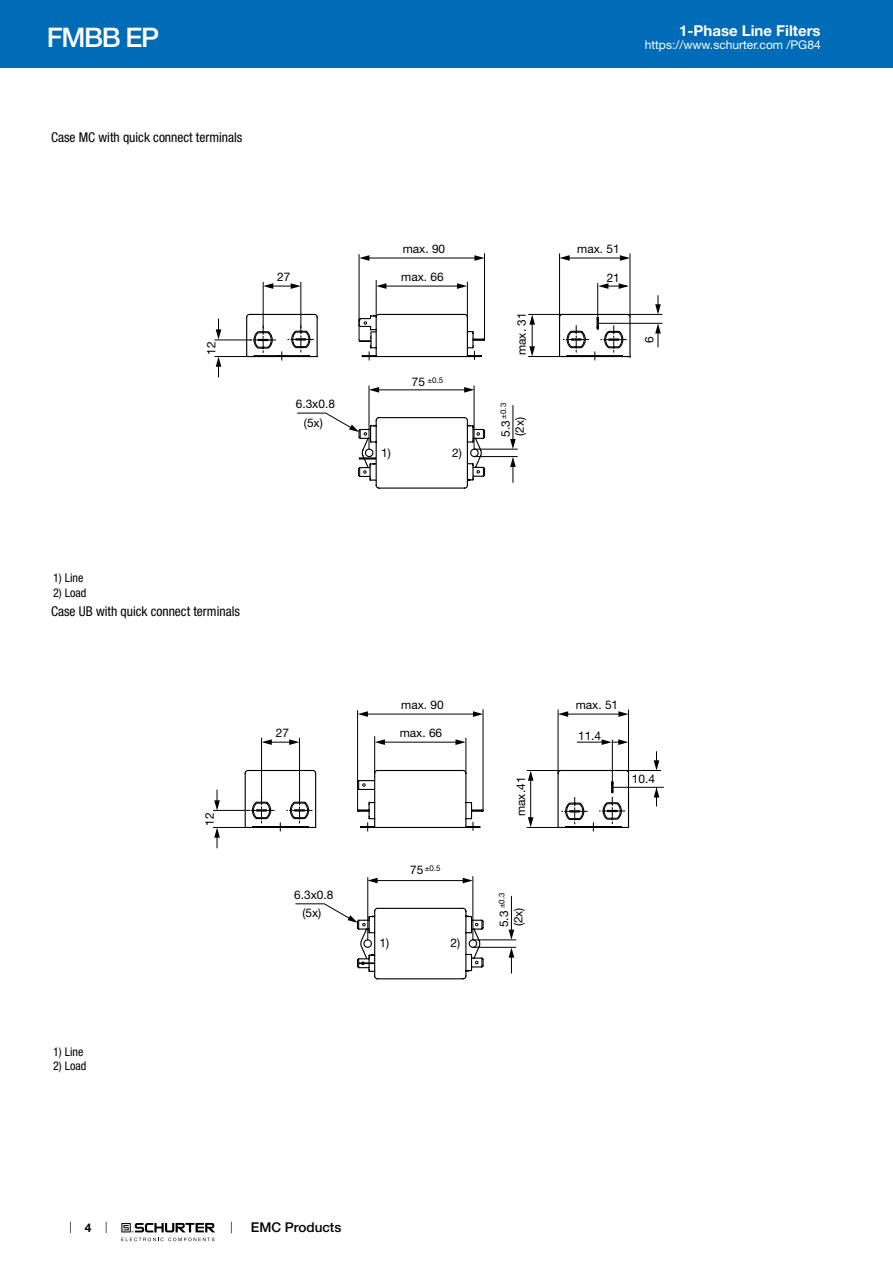
<style>
.page{position:relative;width:893px;height:1263px;background:#fff}
.page>*{position:absolute;margin:0;border:0;box-sizing:border-box;transform-origin:0 0}
.t1{font:500 27px "Helvetica Neue LT";letter-spacing:-.05em;color:#fff}
.t2{font:700 15px "Helvetica Neue LT";color:#fff}
.t3{font:condensed 13.5px "Helvetica Neue LT";color:#000}
.t4{font:500 13.5px "Helvetica Neue LT";color:#000}
.t5{font:12px "Helvetica Neue LT";color:#fff}
.t6{font:condensed 12px "Helvetica Neue LT";color:#000}
.t7{font:700 12px "Helvetica Neue LT";color:#000}
.t8{font:11.85px/18px "Helvetica Neue LT";color:#000}
.t9{font:7.95px "Helvetica Neue LT";color:#000}
.s1{font-size:11.85px}
</style>
<div class="page">
<svg style="left:70px;top:1221px;width:1px;height:12px"></svg>
<svg style="left:121px;top:1223px;width:94px;height:18px"></svg>
<div style="left:0;top:0;width:893px;height:68px;background:#006bb6"></div>
<svg style="left:375px;top:313px;width:256px;height:176px"></svg>
<hr style="left:366px;top:258px;width:113px;height:1px;background:#000">
<hr style="left:565px;top:258px;width:59px;height:1px;background:#000">
<hr style="left:532px;top:318px;width:1px;height:33px;background:#000">
<hr style="left:376px;top:280px;width:1px;height:37px;background:#000">
<hr style="left:359px;top:254px;width:1px;height:85px;background:#000">
<hr style="left:484px;top:253px;width:1px;height:86px;background:#000">
<hr style="left:528px;top:314px;width:34px;height:1px;background:#000">
<hr style="left:528px;top:356px;width:31px;height:1px;background:#000">
<hr style="left:559px;top:254px;width:1px;height:63px;background:#000">
<hr style="left:630px;top:254px;width:1px;height:63px;background:#000">
<hr style="left:598px;top:323px;width:64px;height:1px;background:#000">
<hr style="left:628px;top:314px;width:34px;height:1px;background:#000">
<hr style="left:597px;top:283px;width:1px;height:37px;background:#000">
<svg style="left:214px;top:282px;width:304px;height:199px"></svg>
<svg style="left:376px;top:283px;width:10px;height:6px"></svg>
<svg style="left:457px;top:283px;width:10px;height:6px"></svg>
<svg style="left:263px;top:283px;width:38px;height:6px"></svg>
<svg style="left:359px;top:255px;width:10px;height:6px"></svg>
<svg style="left:474px;top:255px;width:10px;height:6px"></svg>
<svg style="left:598px;top:283px;width:31px;height:6px"></svg>
<svg style="left:559px;top:255px;width:11px;height:6px"></svg>
<svg style="left:620px;top:255px;width:10px;height:6px"></svg>
<svg style="left:369px;top:387px;width:10px;height:6px"></svg>
<svg style="left:464px;top:387px;width:10px;height:6px"></svg>
<svg style="left:529px;top:346px;width:6px;height:10px"></svg>
<svg style="left:529px;top:314px;width:6px;height:11px"></svg>
<svg style="left:655px;top:296px;width:6px;height:18px"></svg>
<svg style="left:655px;top:323px;width:6px;height:24px"></svg>
<svg style="left:510px;top:439px;width:6px;height:10px"></svg>
<svg style="left:510px;top:457px;width:6px;height:25px"></svg>
<svg style="left:216px;top:329px;width:5px;height:11px"></svg>
<svg style="left:216px;top:357px;width:5px;height:10px"></svg>
<svg style="left:349px;top:425px;width:10px;height:7px"></svg>
<svg style="left:563px;top:325px;width:26px;height:32px"></svg>
<svg style="left:595px;top:317px;width:31px;height:44px"></svg>
<svg style="left:250px;top:326px;width:26px;height:27px"></svg>
<svg style="left:282px;top:325px;width:31px;height:36px"></svg>
<svg style="left:357px;top:314px;width:20px;height:27px"></svg>
<svg style="left:357px;top:462px;width:20px;height:19px"></svg>
<svg style="left:374px;top:769px;width:256px;height:210px"></svg>
<hr style="left:364px;top:714px;width:113px;height:1px;background:#000">
<hr style="left:564px;top:714px;width:58px;height:1px;background:#000">
<hr style="left:530px;top:774px;width:1px;height:48px;background:#000">
<hr style="left:374px;top:736px;width:1px;height:37px;background:#000">
<hr style="left:357px;top:710px;width:1px;height:100px;background:#000">
<hr style="left:483px;top:709px;width:1px;height:101px;background:#000">
<hr style="left:527px;top:770px;width:34px;height:1px;background:#000">
<hr style="left:527px;top:827px;width:31px;height:1px;background:#000">
<hr style="left:558px;top:710px;width:1px;height:63px;background:#000">
<hr style="left:628px;top:710px;width:1px;height:63px;background:#000">
<hr style="left:613px;top:787px;width:51px;height:1px;background:#000">
<hr style="left:626px;top:770px;width:35px;height:1px;background:#000">
<hr style="left:612px;top:740px;width:1px;height:45px;background:#000">
<svg style="left:213px;top:737px;width:303px;height:235px"></svg>
<svg style="left:375px;top:739px;width:10px;height:6px"></svg>
<svg style="left:455px;top:739px;width:11px;height:6px"></svg>
<svg style="left:262px;top:739px;width:37px;height:6px"></svg>
<svg style="left:358px;top:711px;width:10px;height:6px"></svg>
<svg style="left:473px;top:711px;width:10px;height:6px"></svg>
<svg style="left:577px;top:739px;width:51px;height:6px"></svg>
<svg style="left:558px;top:711px;width:10px;height:6px"></svg>
<svg style="left:618px;top:711px;width:10px;height:6px"></svg>
<svg style="left:367px;top:878px;width:11px;height:5px"></svg>
<svg style="left:463px;top:878px;width:10px;height:5px"></svg>
<svg style="left:528px;top:817px;width:5px;height:10px"></svg>
<svg style="left:528px;top:771px;width:5px;height:10px"></svg>
<svg style="left:654px;top:752px;width:5px;height:18px"></svg>
<svg style="left:654px;top:787px;width:5px;height:19px"></svg>
<svg style="left:509px;top:930px;width:5px;height:10px"></svg>
<svg style="left:509px;top:947px;width:5px;height:26px"></svg>
<svg style="left:214px;top:800px;width:6px;height:10px"></svg>
<svg style="left:214px;top:827px;width:6px;height:11px"></svg>
<svg style="left:347px;top:915px;width:11px;height:8px"></svg>
<svg style="left:562px;top:797px;width:25px;height:31px"></svg>
<svg style="left:593px;top:781px;width:32px;height:51px"></svg>
<svg style="left:356px;top:953px;width:20px;height:19px"></svg>
<svg style="left:356px;top:776px;width:20px;height:15px"></svg>
<h1 class="t1" style="left:47px;top:21px;width:114px">FMBB EP</h1>
<p class="t3" style="left:51px;top:130px;width:193px">Case MC with quick connect terminals</p>
<p class="t2" style="left:679px;top:21px;width:143px">1-Phase Line Filters</p>
<p class="t5" style="left:645px;top:38px;width:178px">https://www.schurter.com /PG84</p>
<p class="t8" style="left:202px;top:355px;width:15px;rotate:-90deg">12</p>
<p class="t8" style="left:403px;top:239px;width:44px">max. 90</p>
<p class="t8" style="left:401px;top:268px;width:44px">max. 66</p>
<p class="t8" style="left:577px;top:239px;width:44px">max. 51</p>
<p class="t8" style="left:277px;top:268px;width:15px">27</p>
<p class="t8" style="left:607px;top:269px;width:15px">21</p>
<p class="t8" style="left:296px;top:395px;width:41px;text-align:center">6.3x0.8 (5x)</p>
<p class="t9" style="left:412px;top:376px;width:33px"><span class="s1">75</span> ±0.5</p>
<p class="t8" style="left:381px;top:443px;width:11px">1)</p>
<p class="t8" style="left:452px;top:443px;width:11px">2)</p>
<p class="t8" style="left:512px;top:355px;width:44px;rotate:-90deg">max. 31</p>
<p class="t9" style="left:499px;top:419px;width:17px;rotate:-90deg">±0.3</p>
<p class="t8" style="left:498px;top:436px;width:21px;line-height:14px;rotate:-90deg">5.3 (2x)</p>
<p class="t8" style="left:640px;top:343px;width:8px;rotate:-90deg">6</p>
<p class="t6" style="left:53px;top:571px;width:32px">1) Line</p>
<p class="t6" style="left:53px;top:585px;width:35px">2) Load</p>
<p class="t3" style="left:51px;top:603px;width:190px">Case UB with quick connect terminals</p>
<p class="t8" style="left:200px;top:826px;width:15px;rotate:-90deg">12</p>
<p class="t8" style="left:401px;top:695px;width:44px">max. 90</p>
<p class="t8" style="left:400px;top:724px;width:44px">max. 66</p>
<p class="t8" style="left:576px;top:695px;width:44px">max. 51</p>
<p class="t8" style="left:276px;top:724px;width:15px">27</p>
<p class="t8" style="left:578px;top:727px;width:25px">11.4</p>
<p class="t8" style="left:512px;top:816px;width:41px;rotate:-90deg">max.41</p>
<p class="t8" style="left:632px;top:769px;width:25px;rotate:1deg">10.4</p>
<p class="t8" style="left:294px;top:886px;width:41px;text-align:center">6.3x0.8 (5x)</p>
<p class="t9" style="left:410px;top:863px;width:32px"><span class="s1">75</span> ±0.5</p>
<p class="t8" style="left:380px;top:934px;width:11px">1)</p>
<p class="t8" style="left:451px;top:934px;width:11px">2)</p>
<p class="t9" style="left:497px;top:908px;width:17px;rotate:-90deg">±0.3</p>
<p class="t8" style="left:497px;top:927px;width:21px;line-height:14.1px;rotate:-90deg">5.3 (2x)</p>
<p class="t6" style="left:53px;top:1044px;width:32px">1) Line</p>
<p class="t6" style="left:53px;top:1059px;width:35px">2) Load</p>
<p class="t7" style="left:85px;top:1220px;width:8px">4</p>
<p class="t4" style="left:251px;top:1219px;width:92px">EMC Products</p>
</div>
